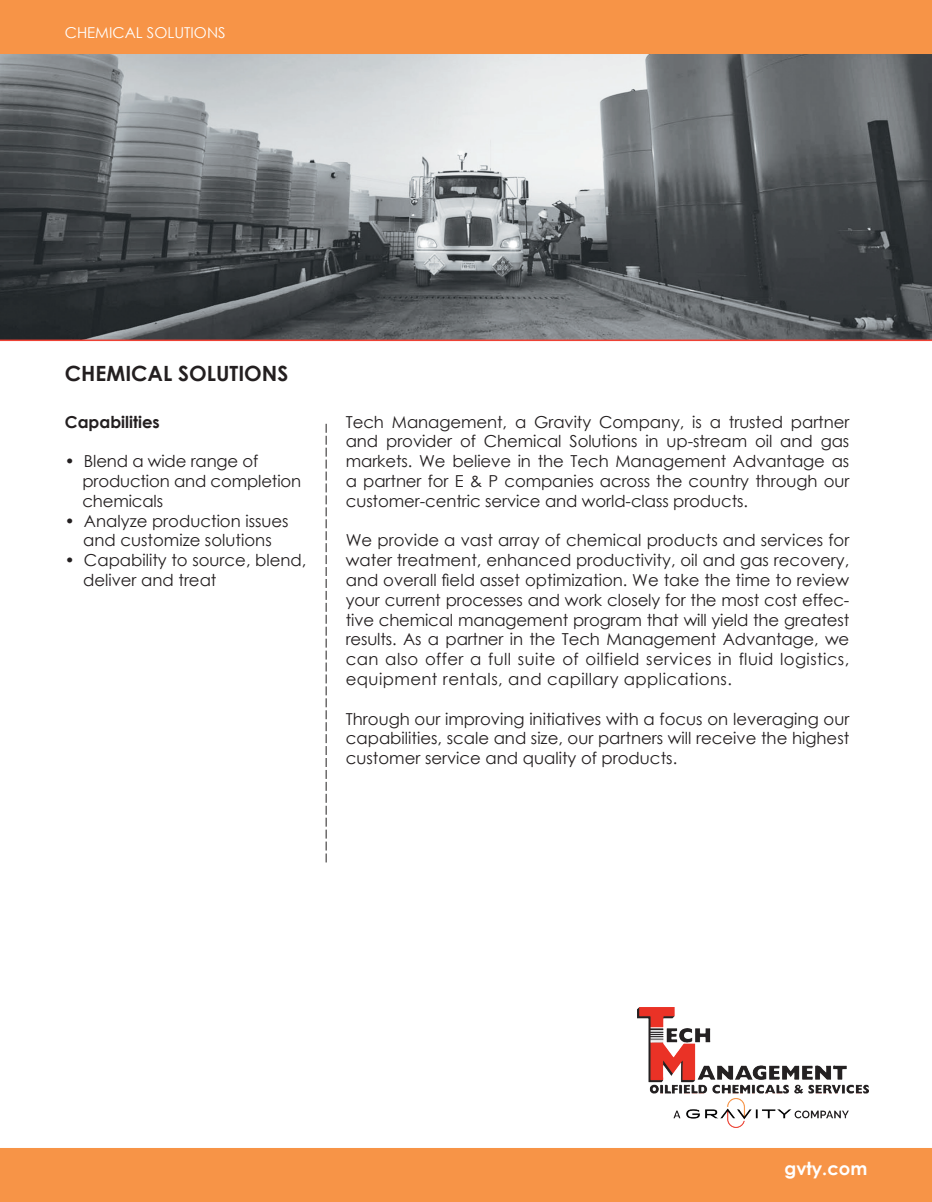
<style>
.page{position:relative;width:932px;height:1202px;background:#fff}
.page>*{position:absolute;margin:0;border:0;box-sizing:border-box;transform-origin:0 0}
.t1{font:700 21px "Century Gothic";color:#231f20}
.t2{font:700 18px "Century Gothic";color:#fff}
.t3{font:16.5px/19.8px "Century Gothic";color:#231f20;text-align:justify}
.t4{font:700 16.5px "Century Gothic";color:#231f20}
.t5{font:15px "Century Gothic";color:#fff}
</style>
<div class="page">
<img style="left:0;top:54px;width:932px;height:285px">
<div style="left:0;top:0;width:932px;height:54px;background:#f79447"></div>
<div style="left:0;top:1148px;width:932px;height:54px;background:#f79447"></div>
<hr style="left:0;top:339px;width:932px;height:2px;background:#ee4235">
<svg style="left:326px;top:424px;width:1px;height:438px"></svg>
<img style="left:637px;top:1007px;width:231px;height:120px">
<p class="t5" style="left:65px;top:22px;width:162px">CHEMICAL SOLUTIONS</p>
<p class="t1" style="left:65px;top:357px;width:225px">CHEMICAL SOLUTIONS</p>
<p class="t4" style="left:65px;top:409px;width:97px">Capabilities</p>
<p class="t3" style="left:65px;top:451px;width:195px">• Blend a wide range of</p>
<p class="t3" style="left:82px;top:471px;width:220px">production and completion chemicals</p>
<p class="t3" style="left:65px;top:510px;width:225px;text-align:center">• Analyze production issues and customize solutions</p>
<p class="t3" style="left:83px;top:550px;width:225px;text-indent:-18px">• Capability to source, blend, deliver and treat</p>
<p class="t3" style="left:346px;top:411px;width:505px">Tech Management, a Gravity Company, is a trusted partner and provider of Chemical Solutions in up-stream oil and gas markets. We believe in the Tech Management Advantage as a partner for E &amp; P companies across the country through our customer-centric service and world-class products.</p>
<p class="t3" style="left:346px;top:530px;width:505px">We provide a vast array of chemical products and services for water treatment, enhanced productivity, oil and gas recovery, and overall field asset optimization. We take the time to review your current processes and work closely for the most cost effec&shy;tive chemical management program that will yield the greatest results. As a partner in the Tech Management Advantage, we can also offer a full suite of oilfield services in fluid logistics, equipment rentals, and capillary applications.</p>
<p class="t3" style="left:346px;top:708px;width:505px">Through our improving initiatives with a focus on leveraging our capabilities, scale and size, our partners will receive the highest customer service and quality of products.</p>
<p class="t2" style="left:784px;top:1154px;width:84px">gvty.com</p>
</div>
